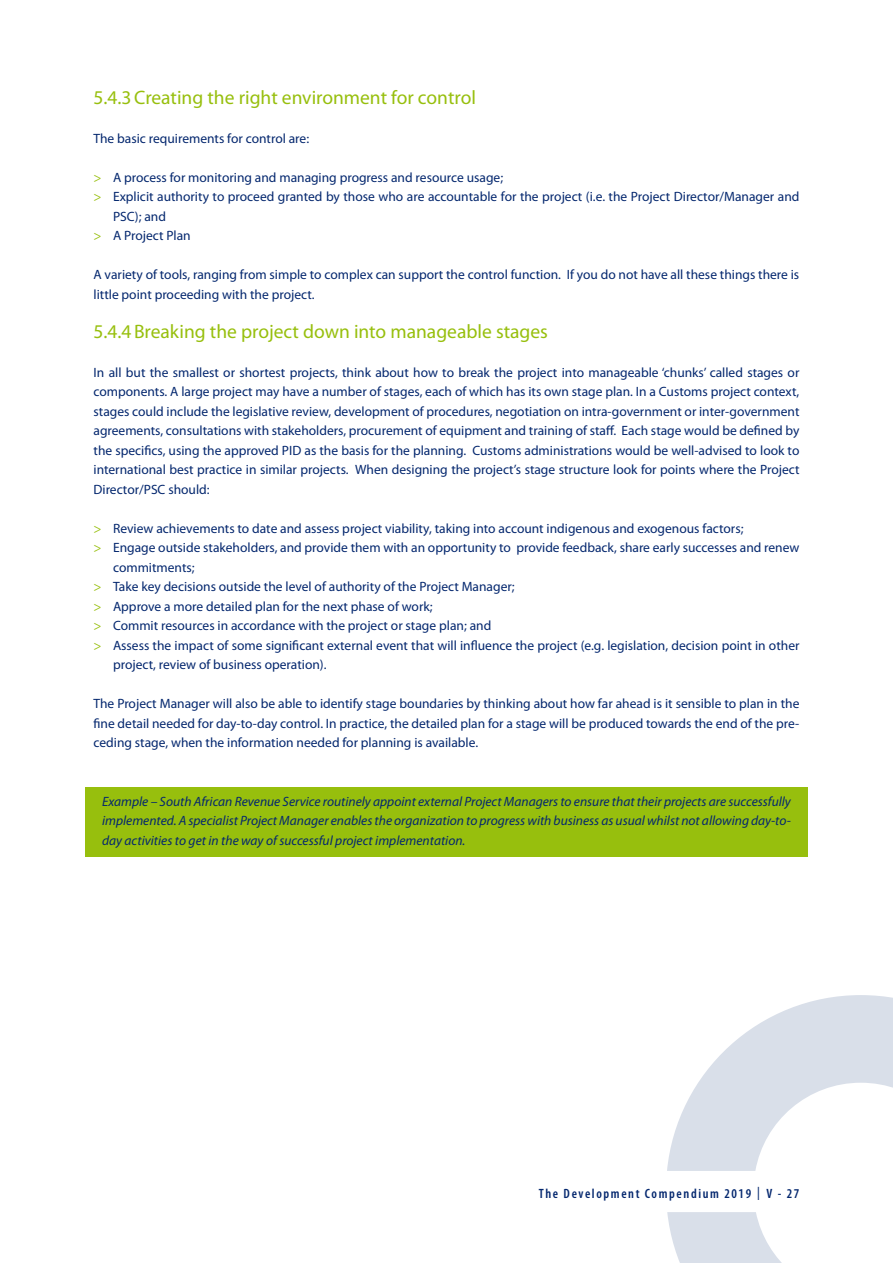
<style>
.page{position:relative;width:893px;height:1263px;background:#fff}
.page>*{position:absolute;margin:0;border:0;box-sizing:border-box;transform-origin:0 0}
.t1{font:19.5px "Myriad Pro";color:#97bf0d}
.t2{font:13.5px/19.5px "Myriad Pro";color:#04276e;text-align:justify}
.t3{font:italic 13.5px/19.5px "Myriad Pro";color:#04276e;text-align:justify}
.t4{font:600 condensed 13.5px "Myriad Pro";letter-spacing:.12em;color:#04276e}
.s1{color:#97bf0d}
.s2{font-weight:300;font-stretch:normal;font-size:19.5px}
</style>
<div class="page">
<svg style="left:667px;top:995px;width:226px;height:176px"></svg>
<svg style="left:667px;top:1212px;width:115px;height:51px"></svg>
<div style="left:85px;top:787px;width:723px;height:70px;background:#97bf0d"></div>
<h1 class="t1" style="left:94px;top:87px;width:384px">5.4.3Creating the right environment for control</h1>
<p class="t2" style="left:94px;top:129px;width:217px">The basic requirements for control are:</p>
<p class="t2" style="left:94px;top:168px;width:411px"><span class="s1">&gt;</span> A process for monitoring and managing progress and resource usage;</p>
<p class="t2" style="left:94px;top:187px;width:707px"><span class="s1">&gt;</span> Explicit authority to proceed granted by those who are accountable for the project (i.e. the Project Director/Manager and</p>
<p class="t2" style="left:113px;top:207px;width:55px">PSC); and</p>
<p class="t2" style="left:94px;top:226px;width:99px"><span class="s1">&gt;</span> A Project Plan</p>
<p class="t2" style="left:94px;top:265px;width:707px">A variety of tools, ranging from simple to complex can support the control function. If you do not have all these things there is little point proceeding with the project.</p>
<h1 class="t1" style="left:94px;top:321px;width:456px">5.4.4Breaking the project down into manageable stages</h1>
<p class="t2" style="left:94px;top:363px;width:707px">In all but the smallest or shortest projects, think about how to break the project into manageable ‘chunks’ called stages or components. A large project may have a number of stages, each of which has its own stage plan. In a Customs project context, stages could include the legislative review, development of procedures, negotiation on intra-government or inter-government agreements, consultations with stakeholders, procurement of equipment and training of staff. Each stage would be defined by the specifics, using the approved PID as the basis for the planning. Customs administrations would be well-advised to look to international best practice in similar projects. When designing the project’s stage structure look for points where the Project Director/PSC should:</p>
<p class="t2" style="left:94px;top:519px;width:651px"><span class="s1">&gt;</span> Review achievements to date and assess project viability, taking into account indigenous and exogenous factors;</p>
<p class="t2" style="left:94px;top:538px;width:707px"><span class="s1">&gt;</span> Engage outside stakeholders, and provide them with an opportunity to provide feedback, share early successes and renew</p>
<p class="t2" style="left:113px;top:558px;width:83px">commitments;</p>
<p class="t2" style="left:94px;top:577px;width:423px"><span class="s1">&gt;</span> Take key decisions outside the level of authority of the Project Manager;</p>
<p class="t2" style="left:94px;top:597px;width:341px"><span class="s1">&gt;</span> Approve a more detailed plan for the next phase of work;</p>
<p class="t2" style="left:94px;top:616px;width:399px"><span class="s1">&gt;</span> Commit resources in accordance with the project or stage plan; and</p>
<p class="t2" style="left:94px;top:636px;width:707px"><span class="s1">&gt;</span> Assess the impact of some significant external event that will influence the project (e.g. legislation, decision point in other</p>
<p class="t2" style="left:113px;top:655px;width:215px">project, review of business operation).</p>
<p class="t2" style="left:94px;top:694px;width:707px">The Project Manager will also be able to identify stage boundaries by thinking about how far ahead is it sensible to plan in the fine detail needed for day-to-day control. In practice, the detailed plan for a stage will be produced towards the end of the pre&shy;ceding stage, when the information needed for planning is available.</p>
<p class="t3" style="left:102px;top:792px;width:690px">Example – South African Revenue Service routinely appoint external Project Managers to ensure that their projects are successfully implemented. A specialist Project Manager enables the organization to progress with business as usual whilst not allowing day-to&shy;day activities to get in the way of successful project implementation.</p>
<p class="t4" style="left:539px;top:1186px;width:262px">The Development Compendium 2019 <span class="s2">I</span> V - 27</p>
</div>
